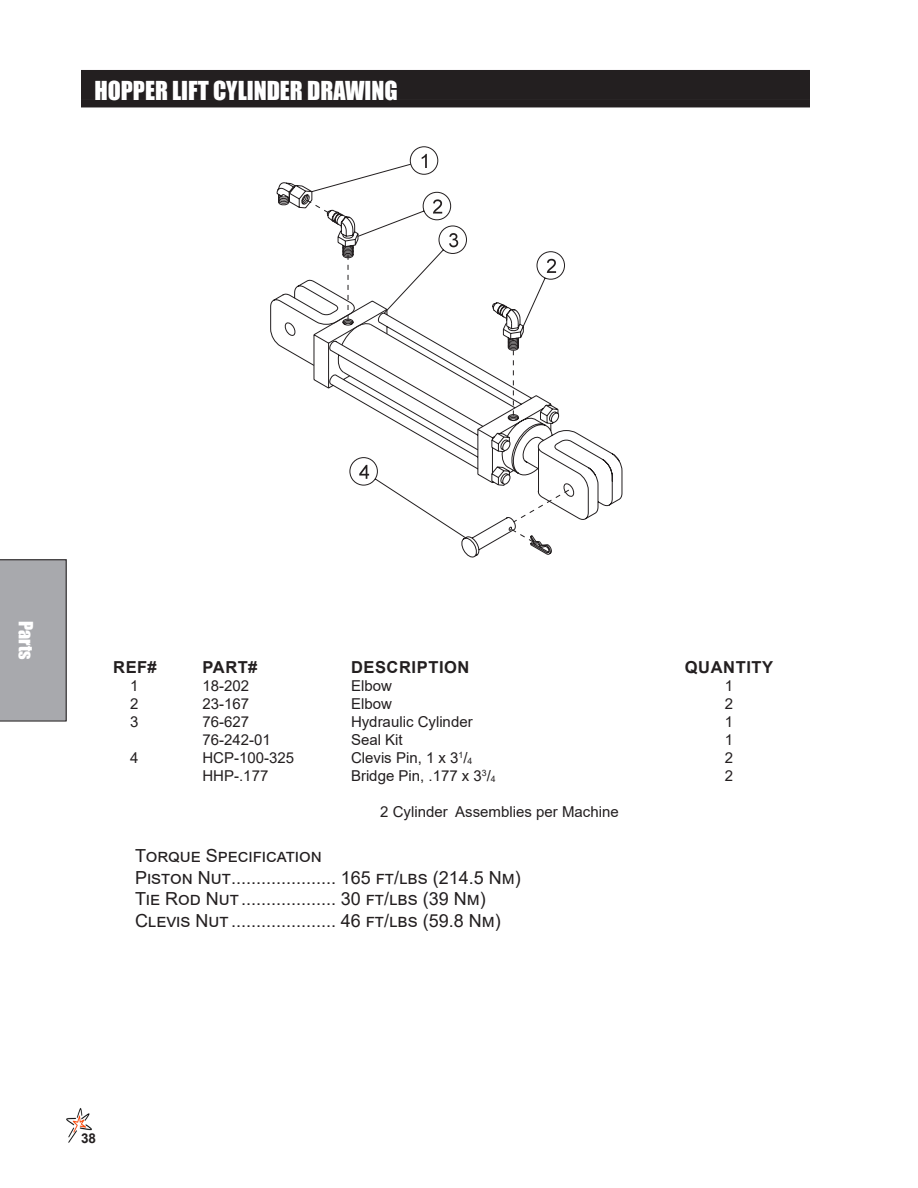
<style>
.page{position:relative;width:918px;height:1188px;background:#fff}
.page>*{position:absolute;margin:0;border:0;box-sizing:border-box;transform-origin:0 0}
.Header_Left{font:24px "Impact";color:#fff}
.Packing_List{font:18px "Arial";color:#231f20}
.t1{font:18px "Impact";color:#fff}
.Header_Parts_List{font:700 16.5px "Arial";letter-spacing:.035em;color:#231f20}
.Parts_List{font:15px "Arial";color:#231f20}
.Body_text{font:15px "Arial";color:#231f20}
.t2{font:700 13.5px "Arial";color:#231f20}
.s1{font-size:8.7px}
</style>
<div class="page">
<img style="left:66px;top:1108px;width:26px;height:35px">
<div style="left:0;top:559px;width:67px;height:162px;background:#a8a9ad"></div>
<svg style="left:565px;top:430px;width:58px;height:90px"></svg>
<svg style="left:461px;top:489px;width:109px;height:69px"></svg>
<svg style="left:349px;top:146px;width:216px;height:393px"></svg>
<svg style="left:547px;top:259px;width:9px;height:14px"></svg>
<svg style="left:359px;top:465px;width:10px;height:14px"></svg>
<svg style="left:270px;top:154px;width:254px;height:297px"></svg>
<div style="left:81px;top:70px;width:729px;height:30px;background:#231f20"></div>
<div style="left:81px;top:100px;width:729px;height:7px;background:#231f20"></div>
<p class="Header_Left" style="left:94px;top:72px;width:305px">HOPPER LIFT CYLINDER DRAWING</p>
<p class="t1" style="left:40px;top:621px;width:40px;rotate:90deg">Parts</p>
<p class="Header_Parts_List" style="left:113px;top:656px;width:45px">REF#</p>
<p class="Header_Parts_List" style="left:203px;top:656px;width:56px">PART#</p>
<p class="Header_Parts_List" style="left:351px;top:656px;width:120px">DESCRIPTION</p>
<p class="Header_Parts_List" style="left:685px;top:656px;width:90px">QUANTITY</p>
<p class="Parts_List" style="left:130px;top:676px;width:10px">1</p>
<p class="Parts_List" style="left:202px;top:676px;width:48px">18-202</p>
<p class="Parts_List" style="left:351px;top:676px;width:42px">Elbow</p>
<p class="Parts_List" style="left:725px;top:676px;width:10px">1</p>
<p class="Parts_List" style="left:130px;top:694px;width:10px">2</p>
<p class="Parts_List" style="left:202px;top:694px;width:48px">23-167</p>
<p class="Parts_List" style="left:351px;top:694px;width:42px">Elbow</p>
<p class="Parts_List" style="left:725px;top:694px;width:10px">2</p>
<p class="Parts_List" style="left:130px;top:712px;width:10px">3</p>
<p class="Parts_List" style="left:202px;top:712px;width:48px">76-627</p>
<p class="Parts_List" style="left:351px;top:712px;width:123px">Hydraulic Cylinder</p>
<p class="Parts_List" style="left:725px;top:712px;width:10px">1</p>
<p class="Parts_List" style="left:202px;top:730px;width:70px">76-242-01</p>
<p class="Parts_List" style="left:351px;top:730px;width:53px">Seal Kit</p>
<p class="Parts_List" style="left:725px;top:730px;width:10px">1</p>
<p class="Parts_List" style="left:130px;top:748px;width:10px">4</p>
<p class="Parts_List" style="left:202px;top:748px;width:93px">HCP-100-325</p>
<p class="Parts_List" style="left:351px;top:748px;width:123px">Clevis Pin, 1 x 3<sup>1</sup>/<span class="s1">4</span></p>
<p class="Parts_List" style="left:725px;top:748px;width:10px">2</p>
<p class="Parts_List" style="left:202px;top:766px;width:67px">HHP-.177</p>
<p class="Parts_List" style="left:351px;top:766px;width:146px">Bridge Pin, .177 x 3<sup>3</sup>/<span class="s1">4</span></p>
<p class="Parts_List" style="left:725px;top:766px;width:10px">2</p>
<p class="Body_text" style="left:380px;top:802px;width:240px">2 Cylinder Assemblies per Machine</p>
<p class="Packing_List" style="left:135px;top:844px;width:189px">Torque Specification</p>
<p class="Packing_List" style="left:135px;top:865px;width:387px">Piston Nut..................... 165 ft/lbs (214.5 Nm)</p>
<p class="Packing_List" style="left:135px;top:887px;width:352px">Tie Rod Nut................... 30 ft/lbs (39 Nm)</p>
<p class="Packing_List" style="left:135px;top:908px;width:367px">Clevis Nut ..................... 46 ft/lbs (59.8 Nm)</p>
<p class="t2" style="left:81px;top:1129px;width:17px">38</p>
</div>
